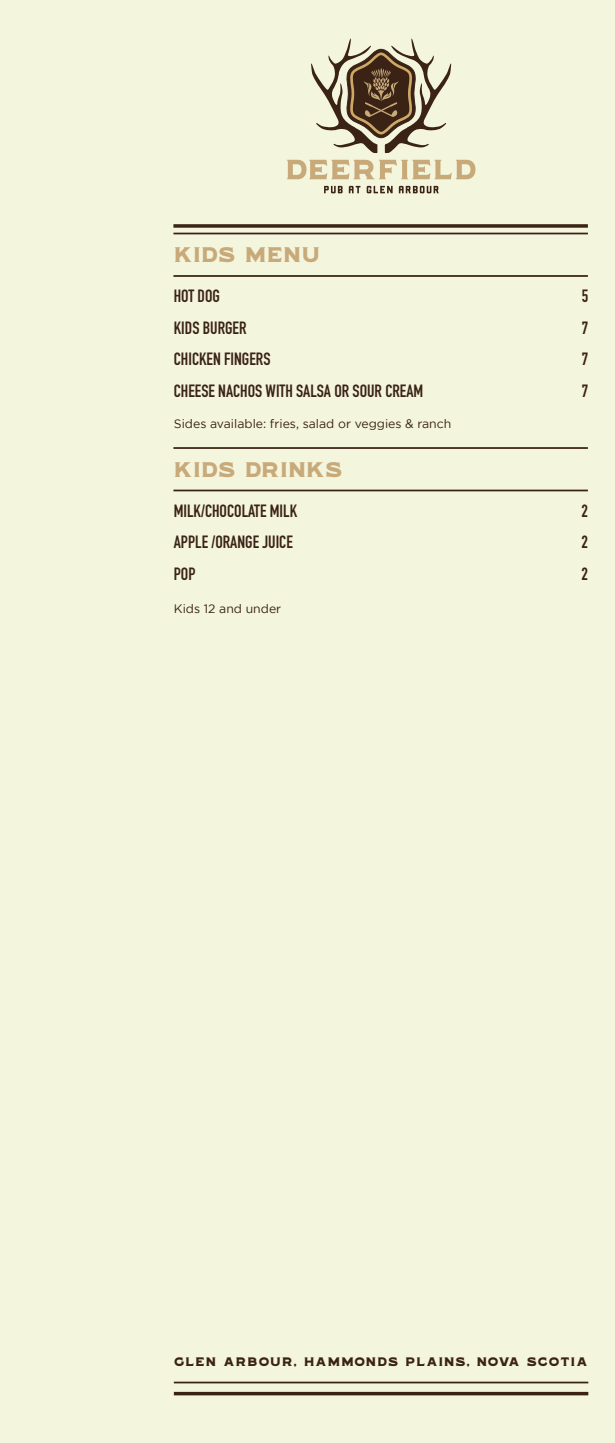
<style>
.page{position:relative;width:615px;height:1443px;background:#fff}
.page>*{position:absolute;margin:0;border:0;box-sizing:border-box;transform-origin:0 0}
.t1{font:21px "WUB Northville 01 Heavy";letter-spacing:-.02em;color:#c8aa7a}
.t2{font:17.5px "DIN Engschrift LT Pro";color:#3a2215}
.t3{font:12.25px "Gotham";color:#3a2215}
.t4{font:12.25px "WUB Northville 01 Heavy";letter-spacing:.05em;color:#3a2215}
</style>
<div class="page">
<div style="left:0;top:0;width:614px;height:1443px;background:#f4f5dd"></div>
<svg style="left:324px;top:186px;width:18px;height:7px"></svg>
<svg style="left:348px;top:186px;width:12px;height:7px"></svg>
<svg style="left:366px;top:186px;width:26px;height:7px"></svg>
<svg style="left:398px;top:186px;width:40px;height:7px"></svg>
<svg style="left:287px;top:160px;width:188px;height:19px"></svg>
<svg style="left:311px;top:38px;width:140px;height:115px"></svg>
<hr style="left:174px;top:1392px;width:414px;height:3px;background:#3a2215">
<hr style="left:174px;top:1381px;width:414px;height:2px;background:#3a2215">
<svg style="left:173px;top:224px;width:414px;height:4px;background:#503b2d"></svg>
<hr style="left:173px;top:233px;width:414px;height:1px;background:#3a2215">
<hr style="left:173px;top:275px;width:414px;height:2px;background:#3a2215">
<hr style="left:173px;top:447px;width:414px;height:2px;background:#3a2215">
<hr style="left:173px;top:489px;width:414px;height:2px;background:#3a2215">
<p class="t1" style="left:173px;top:237px;width:148px">KIDS MENU</p>
<p class="t2" style="left:174px;top:286px;width:48px">HOT DOG</p>
<p class="t2" style="left:581px;top:286px;width:8px">5</p>
<p class="t2" style="left:174px;top:317px;width:74px">KIDS BURGER</p>
<p class="t2" style="left:581px;top:317px;width:8px">7</p>
<p class="t2" style="left:174px;top:349px;width:98px">CHICKEN FINGERS</p>
<p class="t2" style="left:581px;top:349px;width:8px">7</p>
<p class="t2" style="left:174px;top:380px;width:251px">CHEESE NACHOS WITH SALSA OR SOUR CREAM</p>
<p class="t2" style="left:581px;top:380px;width:8px">7</p>
<p class="t3" style="left:174px;top:417px;width:279px">Sides available: fries, salad or veggies &amp; ranch</p>
<p class="t1" style="left:173px;top:452px;width:171px">KIDS DRINKS</p>
<p class="t2" style="left:174px;top:500px;width:125px">MILK/CHOCOLATE MILK</p>
<p class="t2" style="left:581px;top:500px;width:8px">2</p>
<p class="t2" style="left:174px;top:532px;width:120px">APPLE /ORANGE JUICE</p>
<p class="t2" style="left:581px;top:532px;width:8px">2</p>
<p class="t2" style="left:174px;top:563px;width:23px">POP</p>
<p class="t2" style="left:581px;top:563px;width:8px">2</p>
<p class="t3" style="left:174px;top:602px;width:109px">Kids 12 and under</p>
<p class="t4" style="left:174px;top:1351px;width:415px">GLEN ARBOUR, HAMMONDS PLAINS, NOVA SCOTIA</p>
</div>
